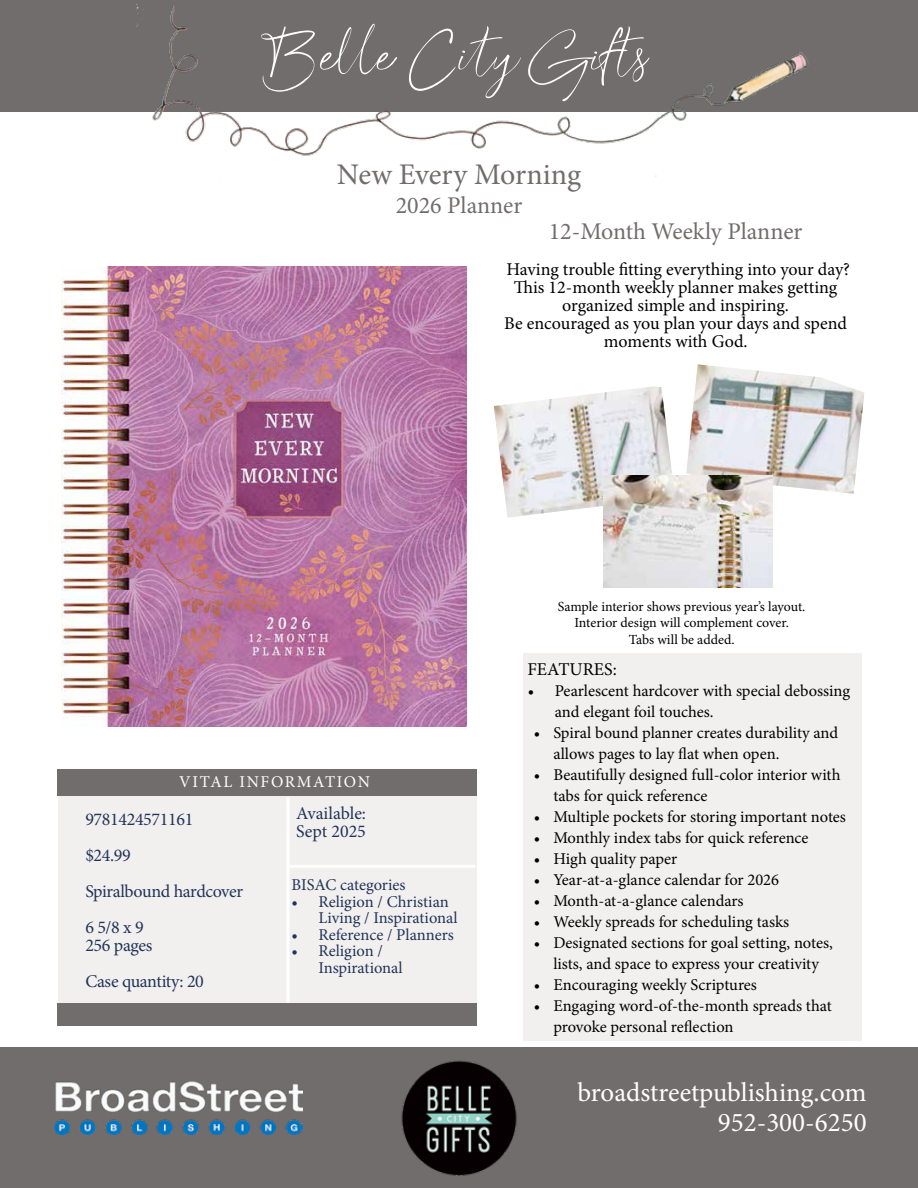
<style>
.page{position:relative;width:918px;height:1188px;background:#fff}
.page>*{position:absolute;margin:0;border:0;box-sizing:border-box;transform-origin:0 0}
.t1{font:54px "Australia";color:#fff}
.t2{font:30px "Minion Pro";letter-spacing:-.005em;color:#716d6c}
.t3{font:27px/29.5px "Minion Pro";color:#fff;text-align:right}
.t4{font:24px "Minion Pro";color:#716d6c}
.t5{font:18px/18px "Minion Pro";color:#000;text-align:center}
.t6{font:18px/36px "Minion Pro";letter-spacing:-.02em;color:#223457}
.t7{font:18px/18px "Minion Pro";color:#223457}
.t8{font:16.5px/21px "Minion Pro";color:#000}
.t9{font:16.5px/16.5px "Minion Pro";color:#223457}
.t10{font:16.5px "Minion Pro";letter-spacing:.1em;color:#fff}
.t11{font:13.95px/16.6px "Minion Pro";color:#000;text-align:center}
</style>
<div class="page">
<div style="left:0;top:1048px;width:918px;height:140px;background:#716d6c"></div>
<img style="left:54px;top:1082px;width:248px;height:52px">
<img style="left:401px;top:1060px;width:116px;height:116px">
<div style="left:0;top:0;width:918px;height:112px;background:#716d6c"></div>
<img style="left:136px;top:6px;width:673px;height:171px">
<div style="left:58px;top:774px;width:419px;height:252px;background:#f1f0ef"></div>
<div style="left:57px;top:769px;width:420px;height:27px;background:#716d6c"></div>
<hr style="left:288px;top:865px;width:188px;height:3px;background:#fff">
<div style="left:57px;top:1003px;width:420px;height:23px;background:#716d6c"></div>
<hr style="left:286px;top:797px;width:4px;height:206px;background:#fff">
<img style="left:494px;top:386px;width:178px;height:132px">
<img style="left:686px;top:364px;width:178px;height:130px">
<img style="left:603px;top:475px;width:169px;height:113px">
<div style="left:523px;top:654px;width:339px;height:387px;background:#f1f0ef"></div>
<img style="left:62px;top:267px;width:405px;height:460px">
<h1 class="t1" style="left:269px;top:35px;width:381px">Belle City Gifts</h1>
<h2 class="t2" style="left:337px;top:155px;width:246px">New Every Morning</h2>
<h3 class="t4" style="left:396px;top:189px;width:128px">2026 Planner</h3>
<h3 class="t4" style="left:549px;top:216px;width:255px">12-Month Weekly Planner</h3>
<p class="t5" style="left:504px;top:261px;width:347px">Having trouble fitting everything into your day?<br>This 12-month weekly planner makes getting organized simple and inspiring.<br>Be encouraged as you plan your days and spend moments with God.</p>
<p class="t10" style="left:179px;top:771px;width:192px">VITAL INFORMATION</p>
<p class="t6" style="left:85px;top:802px;width:159px">9781424571161 $24.99<br>Spiralbound hardcover<br>6 5/8 x 9</p>
<p class="t6" style="left:85px;top:928px;width:120px">256 pages<br>Case quantity: 20</p>
<p class="t7" style="left:296px;top:804px;width:71px">Available:<br>Sept 2025</p>
<p class="t9" style="left:291px;top:877px;width:116px">BISAC categories</p>
<p class="t9" style="left:318px;top:893px;width:141px;text-indent:-27px">• Religion / Christian<br>Living / Inspirational</p>
<p class="t9" style="left:291px;top:926px;width:164px">• Reference / Planners</p>
<p class="t9" style="left:318px;top:943px;width:86px;text-indent:-27px">• Religion /<br>Inspirational</p>
<p class="t11" style="left:558px;top:598px;width:249px">Sample interior shows previous year’s layout.<br>Interior design will complement cover.<br>Tabs will be added.</p>
<p class="t5" style="left:527px;top:660px;width:91px">FEATURES:</p>
<p class="t8" style="left:555px;top:680px;width:297px;text-indent:-27px">• Pearlescent hardcover with special debossing and elegant foil touches.</p>
<p class="t8" style="left:553px;top:722px;width:286px;text-indent:-20px">• Spiral bound planner creates durability and allows pages to lay flat when open.</p>
<p class="t8" style="left:553px;top:764px;width:289px;text-indent:-20px">• Beautifully designed full-color interior with tabs for quick reference</p>
<p class="t8" style="left:534px;top:806px;width:314px">• Multiple pockets for storing important notes</p>
<p class="t8" style="left:534px;top:827px;width:276px">• Monthly index tabs for quick reference</p>
<p class="t8" style="left:534px;top:848px;width:145px">• High quality paper</p>
<p class="t8" style="left:534px;top:869px;width:247px">• Year-at-a-glance calendar for 2026</p>
<p class="t8" style="left:534px;top:890px;width:211px">• Month-at-a-glance calendars</p>
<p class="t8" style="left:534px;top:911px;width:257px">• Weekly spreads for scheduling tasks</p>
<p class="t8" style="left:534px;top:932px;width:301px;text-align:center">• Designated sections for goal setting, notes, lists, and space to express your creativity</p>
<p class="t8" style="left:534px;top:974px;width:225px">• Encouraging weekly Scriptures</p>
<p class="t8" style="left:553px;top:995px;width:280px;text-indent:-20px">• Engaging word-of-the-month spreads that provoke personal reflection</p>
<h3 class="t3" style="left:577px;top:1078px;width:291px">broadstreetpublishing.com<br>952-300-6250</h3>
</div>
